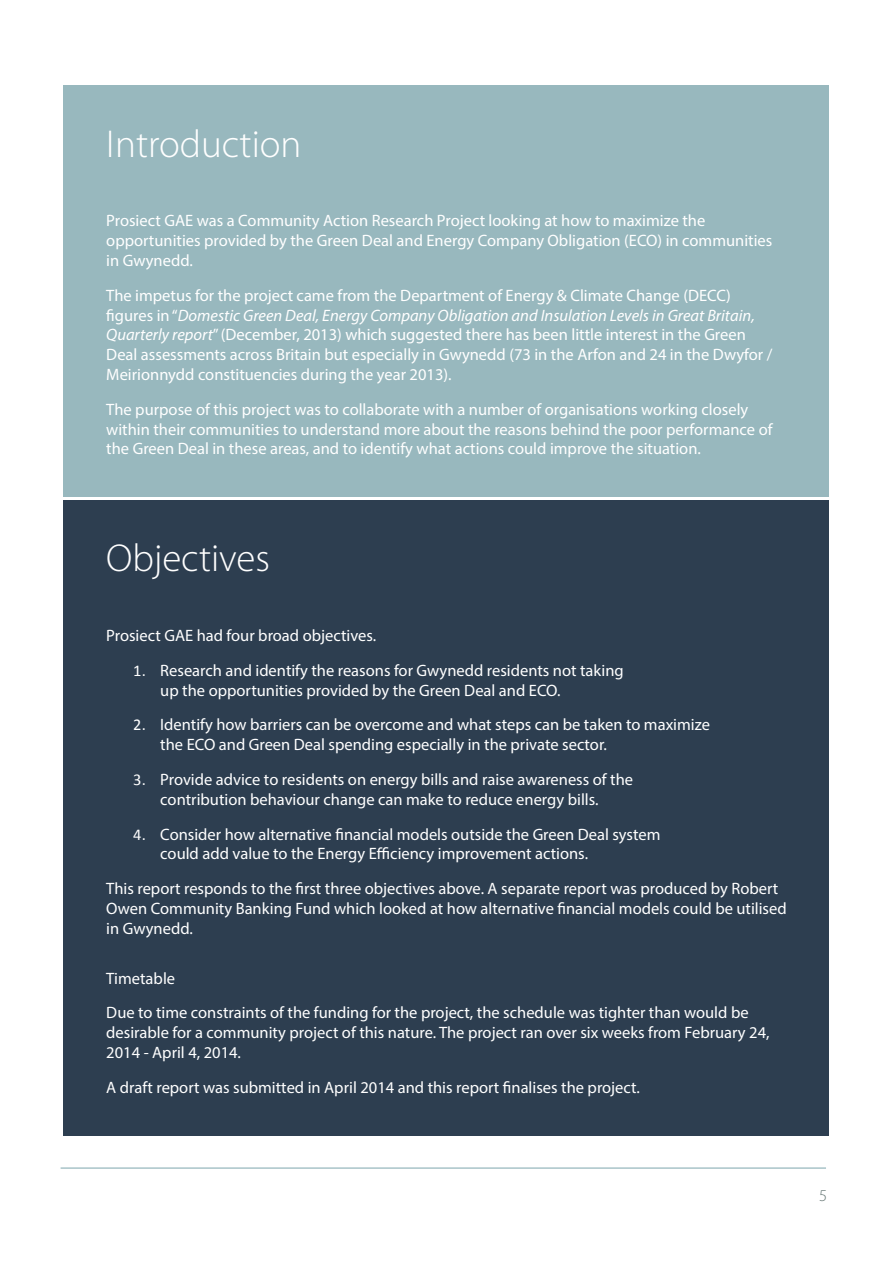
<style>
.page{position:relative;width:893px;height:1263px;background:#fff}
.page>*{position:absolute;margin:0;border:0;box-sizing:border-box;transform-origin:0 0}
.Heading_1{font:300 39px "Myriad Pro";color:#fff}
.Heading_4{font:16.5px/19.8px "Myriad Pro";color:#fff}
.t1{font:300 16.5px "Myriad Pro";color:#667775}
.s1{font-style:italic}
.s2{font-family:"Calibri"}
</style>
<div class="page">
<hr style="left:61px;top:1168px;width:765px;height:1px;background:#7ea6ae">
<div style="left:64px;top:85px;width:765px;height:412px;background:#98b8be"></div>
<div style="left:64px;top:500px;width:765px;height:635px;background:#2d3e50"></div>
<p class="Heading_1" style="left:106px;top:122px;width:197px">Introduction</p>
<p class="Heading_4" style="left:106px;top:211px;width:668px">Prosiect GAE was a Community Action Research Project looking at how to maximize the opportunities provided by the Green Deal and Energy Company Obligation (ECO) in communities in Gwynedd.</p>
<p class="Heading_4" style="left:106px;top:285px;width:668px">The impetus for the project came from the Department of Energy &amp; Climate Change (DECC) figures in “<span class="s1">Domestic Green Deal, Energy Company Obligation and Insulation Levels in Great Britain, Quarterly report</span>” (December, 2013) which suggested there has been little interest in the Green Deal assessments across Britain but especially in Gwynedd (73 in the Arfon and 24 in the Dwyfor / Meirionnydd constituencies during the year 2013).</p>
<p class="Heading_4" style="left:106px;top:399px;width:668px">The purpose of this project was to collaborate with a number of organisations working closely within their communities to understand more about the reasons behind the poor performance of the Green Deal in these areas, and to identify what actions could improve the situation.</p>
<p class="Heading_1" style="left:106px;top:537px;width:165px">Objectives</p>
<p class="Heading_4" style="left:106px;top:625px;width:271px">Prosiect GAE had four broad objectives.</p>
<p class="Heading_4" style="left:160px;top:660px;width:465px;text-indent:-27px"><span class="s2">1.</span> Research and identify the reasons for Gwynedd residents not taking up the opportunities provided by the Green Deal and ECO.</p>
<p class="Heading_4" style="left:160px;top:715px;width:551px;text-indent:-27px"><span class="s2">2.</span> Identify how barriers can be overcome and what steps can be taken to maximize the ECO and Green Deal spending especially in the private sector.</p>
<p class="Heading_4" style="left:133px;top:769px;width:501px;text-align:center"><span class="s2">3.</span> Provide advice to residents on energy bills and raise awareness of the contribution behaviour change can make to reduce energy bills.</p>
<p class="Heading_4" style="left:160px;top:824px;width:502px;text-indent:-27px"><span class="s2">4.</span> Consider how alternative financial models outside the Green Deal system could add value to the Energy Efficiency improvement actions.</p>
<p class="Heading_4" style="left:106px;top:878px;width:682px">This report responds to the first three objectives above. A separate report was produced by Robert<br>Owen Community Banking Fund which looked at how alternative financial models could be utilised in Gwynedd.</p>
<p class="Heading_4" style="left:106px;top:968px;width:70px">Timetable</p>
<p class="Heading_4" style="left:106px;top:1003px;width:665px">Due to time constraints of the funding for the project, the schedule was tighter than would be desirable for a community project of this nature. The project ran over six weeks from February 24,<br>2014 - April 4, 2014.</p>
<p class="Heading_4" style="left:106px;top:1077px;width:535px">A draft report was submitted in April 2014 and this report finalises the project.</p>
<p class="t1" style="left:819px;top:1186px;width:10px">5</p>
</div>
